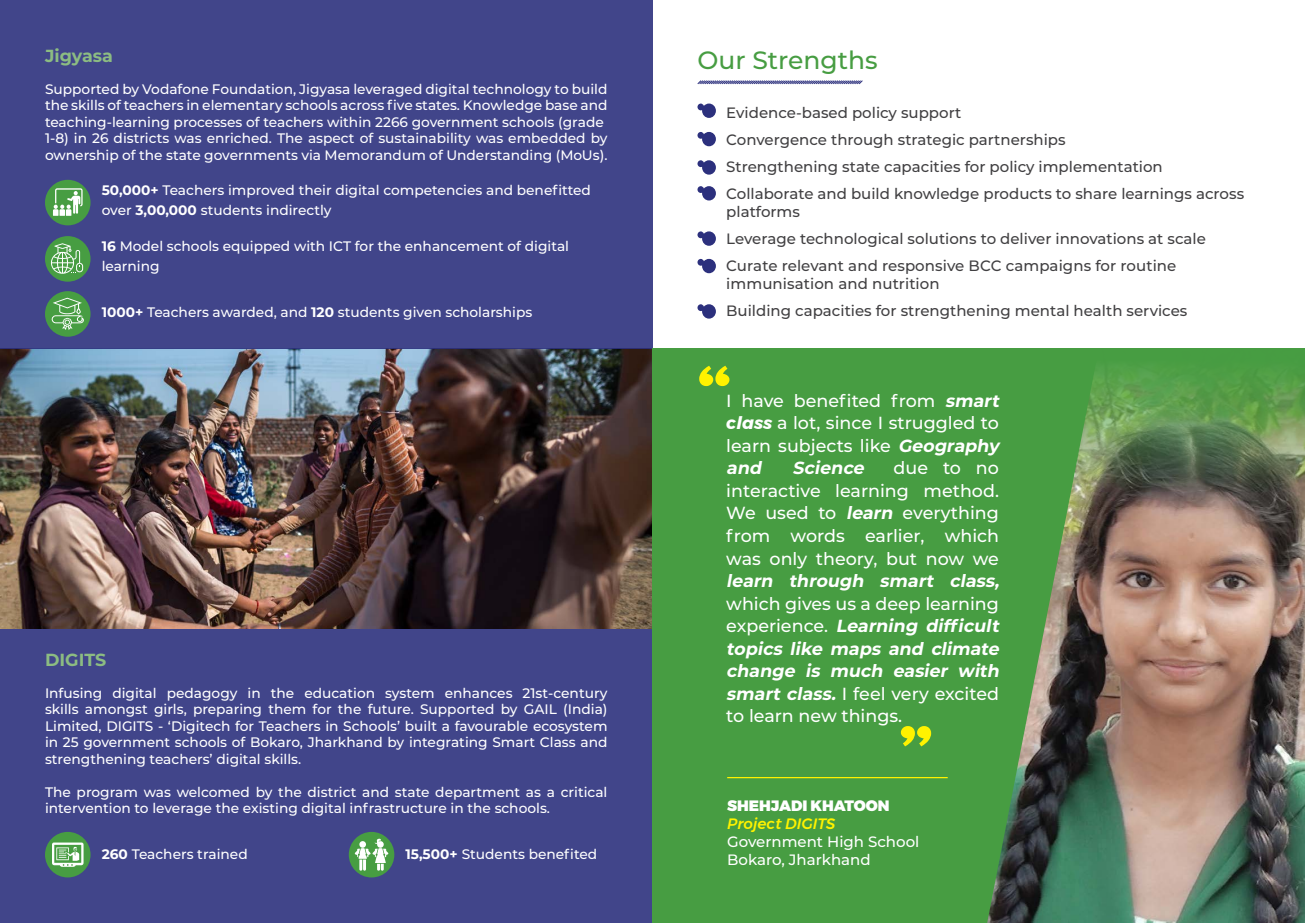
<style>
.page{position:relative;width:1305px;height:923px;background:#fff}
.page>*{position:absolute;margin:0;border:0;box-sizing:border-box;transform-origin:0 0}
.t1{font:90px "aka Chen";color:#fff200}
.t2{font:500 25px "Montserrat";color:#479d42}
.t3{font:500 17.5px/22.5px "Montserrat";color:#fff}
.t4{font:italic 700 17.5px/22.5px "Montserrat";color:#fff}
.t5{font:700 17.5px "Montserrat";color:#8cbc82}
.t6{font:500 15px/27px "Montserrat";color:#414042}
.t7{font:500 15px/18px "Montserrat";color:#fff}
.t8{font:900 15px "Montserrat";color:#fff}
.t9{font:italic 500 15px "Montserrat";color:#fff200}
.t10{font:500 13.75px/16.5px "Montserrat";color:#fff}
.s1{font-weight:700}
.s2{font-weight:700;font-style:italic}
.s3{font-weight:500;font-style:normal}
</style>
<div class="page">
<img style="left:0;top:348px;width:653px;height:281px">
<svg style="left:697px;top:80px;width:166px;height:5px"></svg>
<svg style="left:698px;top:103px;width:18px;height:15px"></svg>
<svg style="left:698px;top:132px;width:18px;height:14px"></svg>
<svg style="left:698px;top:160px;width:18px;height:15px"></svg>
<svg style="left:698px;top:186px;width:18px;height:14px"></svg>
<svg style="left:698px;top:231px;width:18px;height:15px"></svg>
<svg style="left:698px;top:259px;width:18px;height:14px"></svg>
<svg style="left:698px;top:304px;width:18px;height:14px"></svg>
<div style="left:0;top:0;width:652px;height:348px;background:#41458a"></div>
<div style="left:0;top:629px;width:652px;height:293px;background:#41458a"></div>
<div style="left:45px;top:180px;width:46px;height:45px;background:#479d42;border-radius:50%"></div>
<div style="left:45px;top:831px;width:46px;height:46px;background:#479d42;border-radius:50%"></div>
<div style="left:349px;top:831px;width:45px;height:46px;background:#479d42;border-radius:50%"></div>
<div style="left:45px;top:236px;width:46px;height:46px;background:#479d42;border-radius:50%"></div>
<div style="left:45px;top:291px;width:46px;height:46px;background:#479d42;border-radius:50%"></div>
<svg style="left:53px;top:188px;width:30px;height:28px"></svg>
<svg style="left:51px;top:243px;width:32px;height:31px"></svg>
<svg style="left:51px;top:298px;width:33px;height:32px"></svg>
<svg style="left:52px;top:842px;width:32px;height:24px"></svg>
<div style="left:653px;top:348px;width:652px;height:574px;background:#479d42"></div>
<img style="left:987px;top:367px;width:318px;height:555px">
<hr style="left:727px;top:777px;width:221px;height:1px;background:#fff200">
<svg style="left:355px;top:838px;width:33px;height:33px"></svg>
<p class="t5" style="left:45px;top:43px;width:70px">Jigyasa</p>
<p class="t10" style="left:45px;top:80px;width:564px">Supported by Vodafone Foundation, Jigyasa leveraged digital technology to build the skills of teachers in elementary schools across five states. Knowledge base and teaching-learning processes of teachers within 2266 government schools (grade 1-8) in 26 districts was enriched. The aspect of sustainability was embedded by ownership of the state governments via Memorandum of Understanding (MoUs).</p>
<p class="t10" style="left:102px;top:180px;width:491px;line-height:20px"><span class="s1">50,000+</span> Teachers improved their digital competencies and benefitted over <span class="s1">3,00,000</span> students indirectly</p>
<p class="t10" style="left:102px;top:236px;width:469px;line-height:20px"><span class="s1">16</span> Model schools equipped with ICT for the enhancement of digital learning</p>
<p class="t10" style="left:102px;top:303px;width:432px"><span class="s1">1000+</span> Teachers awarded, and <span class="s1">120</span> students given scholarships</p>
<p class="t5" style="left:45px;top:647px;width:63px">DIGITS</p>
<p class="t10" style="left:45px;top:684px;width:564px;text-align:justify">Infusing digital pedagogy in the education system enhances 21st-century skills amongst girls, preparing them for the future. Supported by GAIL (India)<br>Limited, DIGITS - ‘Digitech for Teachers in Schools’ built a favourable ecosystem in 25 government schools of Bokaro, Jharkhand by integrating Smart Class and strengthening teachers’ digital skills.</p>
<p class="t10" style="left:45px;top:783px;width:564px">The program was welcomed by the district and state department as a critical intervention to leverage the existing digital infrastructure in the schools.</p>
<p class="t10" style="left:102px;top:845px;width:148px"><span class="s1">260</span> Teachers trained</p>
<p class="t10" style="left:405px;top:845px;width:193px"><span class="s1">15,500+</span> Students benefited</p>
<h2 class="t2" style="left:698px;top:43px;width:182px">Our Strengths</h2>
<p class="t6" style="left:726px;top:99px;width:519px">Evidence-based policy support<br>Convergence through strategic partnerships<br>Strengthening state capacities for policy implementation Collaborate and build knowledge products to share learnings across</p>
<p class="t6" style="left:726px;top:198px;width:481px">platforms<br>Leverage technological solutions to deliver innovations at scale<br>Curate relevant and responsive BCC campaigns for routine</p>
<p class="t6" style="left:726px;top:270px;width:463px">immunisation and nutrition<br>Building capacities for strengthening mental health services</p>
<h1 class="t1" style="left:697px;top:354px;width:37px">“</h1>
<p class="t3" style="left:726px;top:389px;width:278px">I have benefited from <span class="s2">smart </span><span class="s2">class</span> a lot, since I struggled to learn subjects like <span class="s2">Geography and</span></p>
<p class="t4" style="left:793px;top:456px;width:77px">Science</p>
<p class="t3" style="left:726px;top:456px;width:274px;text-align:justify;text-indent:167px">due to no interactive learning method.<br>We used to <span class="s2">learn</span> everything from words earlier, which was only theory, but now we</p>
<p class="t4" style="left:726px;top:568px;width:278px">learn through smart class,</p>
<p class="t4" style="left:726px;top:591px;width:278px"><span class="s3">which gives us a deep learning ex p e r i e n c e .</span> Learning difficult topics like maps and climate change is much easier with smart class. <span class="s3">I feel very excited to learn new things.</span></p>
<h1 class="t1" style="left:934px;top:757px;width:37px;rotate:-180deg">“</h1>
<p class="t8" style="left:727px;top:793px;width:164px">SHEHJADI KHATOON</p>
<p class="t9" style="left:727px;top:812px;width:110px">Project DIGITS</p>
<p class="t7" style="left:727px;top:832px;width:194px">Government High School<br>Bokaro, Jharkhand</p>
</div>
